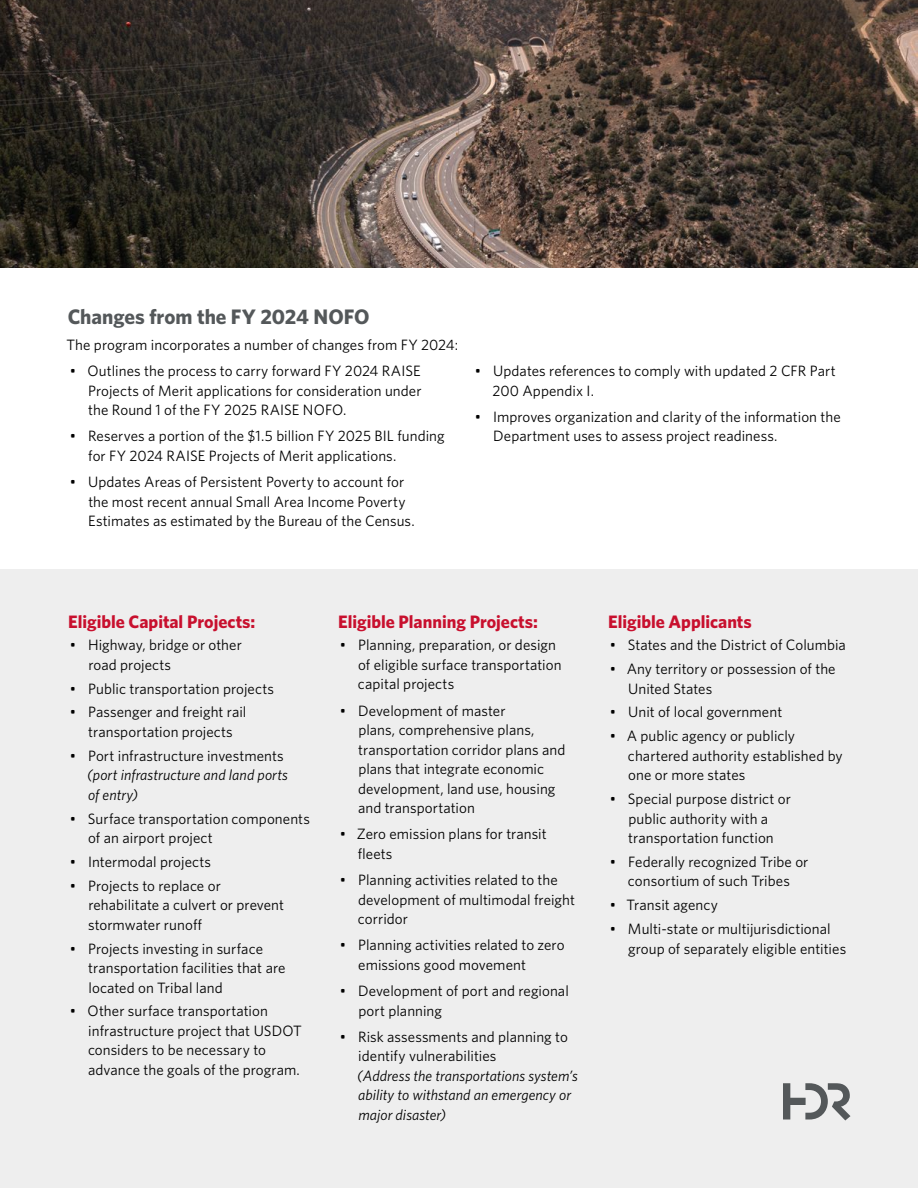
<style>
.page{position:relative;width:918px;height:1188px;background:#fff}
.page>*{position:absolute;margin:0;border:0;box-sizing:border-box;transform-origin:0 0}
.t1{font:700 21px "Whitney";color:#54585a}
.t2{font:700 18px "Whitney";color:#c8102e}
.t3{font:15px/19.5px "Whitney";letter-spacing:.005em;color:#000}
.t4{font:italic 15px/19.5px "Whitney";letter-spacing:.005em;color:#000}
</style>
<div class="page">
<div style="left:0;top:570px;width:918px;height:618px;background:#eee"></div>
<img style="left:0;top:0;width:918px;height:268px">
<svg style="left:783px;top:1083px;width:67px;height:38px"></svg>
<h1 class="t1" style="left:68px;top:302px;width:303px">Changes from the FY 2024 NOFO</h1>
<p class="t3" style="left:66px;top:334px;width:393px">The program incorporates a number of changes from FY 2024:</p>
<p class="t3" style="left:88px;top:361px;width:335px;text-align:justify;text-indent:-18px">• Outlines the process to carry forward FY 2024 RAISE Projects of Merit applications for consideration under the Round 1 of the FY 2025 RAISE NOFO.</p>
<p class="t3" style="left:88px;top:426px;width:358px;text-indent:-19px">• Reserves a portion of the $1.5 billion FY 2025 BIL funding for FY 2024 RAISE Projects of Merit applications.</p>
<p class="t3" style="left:88px;top:472px;width:328px;text-indent:-18px">• Updates Areas of Persistent Poverty to account for the most recent annual Small Area Income Poverty<br>Estimates as estimated by the Bureau of the Census.</p>
<p class="t3" style="left:492px;top:361px;width:345px;text-indent:-18px">• Updates references to comply with updated 2 CFR Part<br>200 Appendix I.</p>
<p class="t3" style="left:493px;top:406px;width:349px;text-indent:-18px">• Improves organization and clarity of the information the<br>Department uses to assess project readiness.</p>
<p class="t2" style="left:68px;top:609px;width:189px">Eligible Capital Projects:</p>
<p class="t3" style="left:88px;top:635px;width:155px;text-indent:-19px">• Highway, bridge or other road projects</p>
<p class="t3" style="left:70px;top:678px;width:206px">• Public transportation projects</p>
<p class="t3" style="left:70px;top:702px;width:178px;text-align:center">• Passenger and freight rail transportation projects</p>
<p class="t3" style="left:70px;top:745px;width:216px">• Port infrastructure investments</p>
<p class="t4" style="left:87px;top:765px;width:202px">(port infrastructure and land ports of entry)</p>
<p class="t3" style="left:88px;top:808px;width:223px;text-indent:-18px">• Surface transportation components of an airport project</p>
<p class="t3" style="left:70px;top:852px;width:143px">• Intermodal projects</p>
<p class="t3" style="left:88px;top:875px;width:198px;text-indent:-18px">• Projects to replace or rehabilitate a culvert or prevent stormwater runoff</p>
<p class="t3" style="left:88px;top:938px;width:199px;text-indent:-19px">• Projects investing in surface transportation facilities that are located on Tribal land</p>
<p class="t3" style="left:88px;top:1001px;width:215px;text-indent:-18px">• Other surface transportation infrastructure project that USDOT considers to be necessary to advance the goals of the program.</p>
<p class="t2" style="left:338px;top:609px;width:201px">Eligible Planning Projects:</p>
<p class="t3" style="left:358px;top:635px;width:205px;text-indent:-18px">• Planning, preparation, or design of eligible surface transportation capital projects</p>
<p class="t3" style="left:358px;top:700px;width:209px;text-indent:-18px">• Development of master<br>plans, comprehensive plans, transportation corridor plans and plans that integrate economic development, land use, housing and transportation</p>
<p class="t3" style="left:358px;top:824px;width:190px;text-indent:-18px">• Zero emission plans for transit fleets</p>
<p class="t3" style="left:358px;top:870px;width:219px;text-indent:-18px">• Planning activities related to the development of multimodal freight corridor</p>
<p class="t3" style="left:358px;top:935px;width:208px;text-indent:-18px">• Planning activities related to zero emissions good movement</p>
<p class="t3" style="left:358px;top:981px;width:212px;text-indent:-19px">• Development of port and regional port planning</p>
<p class="t3" style="left:358px;top:1026px;width:211px;text-indent:-19px">• Risk assessments and planning to identify vulnerabilities</p>
<p class="t4" style="left:357px;top:1065px;width:222px">(Address the transportations system’s ability to withstand an emergency or major disaster)</p>
<p class="t2" style="left:608px;top:609px;width:145px">Eligible Applicants</p>
<p class="t3" style="left:610px;top:635px;width:238px">• States and the District of Columbia</p>
<p class="t3" style="left:628px;top:659px;width:209px;text-indent:-18px">• Any territory or possession of the<br>United States</p>
<p class="t3" style="left:610px;top:702px;width:174px">• Unit of local government</p>
<p class="t3" style="left:628px;top:726px;width:216px;text-indent:-18px">• A public agency or publicly chartered authority established by one or more states</p>
<p class="t3" style="left:610px;top:789px;width:183px;text-align:center">• Special purpose district or public authority with a transportation function</p>
<p class="t3" style="left:610px;top:852px;width:200px;text-align:center">• Federally recognized Tribe or consortium of such Tribes</p>
<p class="t3" style="left:610px;top:895px;width:110px">• Transit agency</p>
<p class="t3" style="left:628px;top:919px;width:220px;text-indent:-18px">• Multi-state or multijurisdictional group of separately eligible entities</p>
</div>
